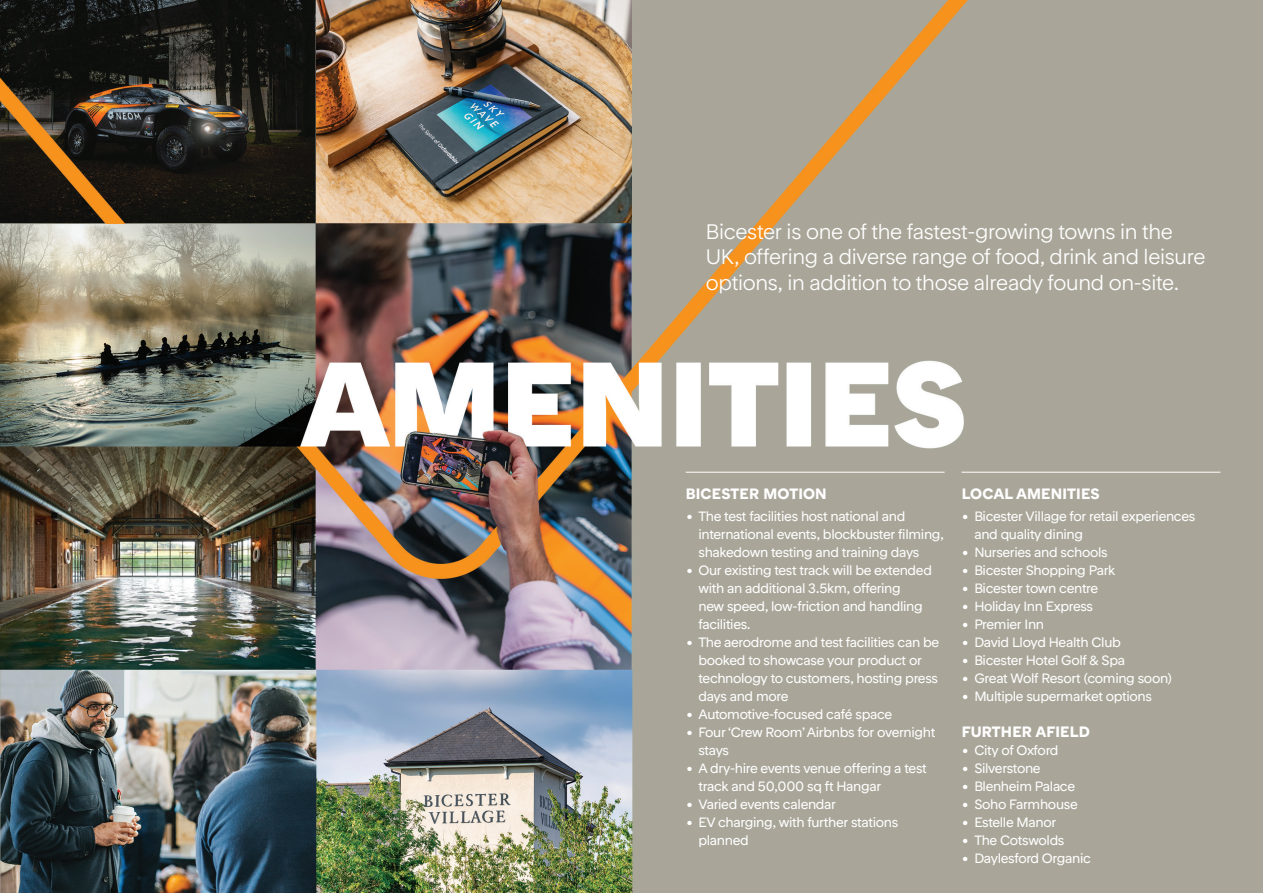
<style>
.page{position:relative;width:1263px;height:893px;background:#fff}
.page>*{position:absolute;margin:0;border:0;box-sizing:border-box;transform-origin:0 0}
.t1{font:21px/25.2px "RT Rondelle Light";letter-spacing:-.015em;color:#fff}
.t2{font:15px "RT Rondelle Bold";letter-spacing:.01em;color:#fff}
.t3{font:13.5px/18px "RT Rondelle Book";letter-spacing:-.025em;color:#fff}
</style>
<div class="page">
<img style="left:0;top:0;width:1263px;height:893px">
<hr style="left:686px;top:472px;width:258px;height:1px;background:#fff">
<hr style="left:961px;top:472px;width:259px;height:1px;background:#fff">
<p class="t1" style="left:706px;top:219px;width:501px">Bicester is one of the fastest-growing towns in the<br>UK, offering a diverse range of food, drink and leisure options, in addition to those already found on-site.</p>
<p class="t2" style="left:686px;top:484px;width:142px">BICESTER MOTION</p>
<p class="t3" style="left:698px;top:507px;width:247px;text-indent:-13px">• The test facilities host national and international events, blockbuster filming, shakedown testing and training days</p>
<p class="t3" style="left:698px;top:561px;width:235px;text-indent:-13px">• Our existing test track will be extended with an additional 3.5km, offering<br>new speed, low-friction and handling facilities.</p>
<p class="t3" style="left:698px;top:633px;width:242px;text-indent:-13px">• The aerodrome and test facilities can be booked to showcase your product or technology to customers, hosting press days and more</p>
<p class="t3" style="left:686px;top:705px;width:208px">• Automotive-focused café space</p>
<p class="t3" style="left:698px;top:723px;width:238px;text-indent:-13px">• Four ‘Crew Room’ Airbnbs for overnight stays</p>
<p class="t3" style="left:698px;top:759px;width:230px;text-indent:-13px">• A dry-hire events venue offering a test track and 50,000 sq ft Hangar</p>
<p class="t3" style="left:686px;top:795px;width:152px">• Varied events calendar</p>
<p class="t3" style="left:698px;top:813px;width:201px;text-indent:-13px">• EV charging, with further stations planned</p>
<p class="t2" style="left:962px;top:484px;width:140px">LOCAL AMENITIES</p>
<p class="t3" style="left:974px;top:507px;width:222px;text-indent:-13px">• Bicester Village for retail experiences and quality dining</p>
<p class="t3" style="left:961px;top:543px;width:148px">• Nurseries and schools</p>
<p class="t3" style="left:961px;top:561px;width:155px">• Bicester Shopping Park</p>
<p class="t3" style="left:961px;top:579px;width:138px">• Bicester town centre</p>
<p class="t3" style="left:961px;top:597px;width:133px">• Holiday Inn Express</p>
<p class="t3" style="left:961px;top:615px;width:84px">• Premier Inn</p>
<p class="t3" style="left:961px;top:633px;width:161px">• David Lloyd Health Club</p>
<p class="t3" style="left:961px;top:651px;width:165px">• Bicester Hotel Golf &amp; Spa</p>
<p class="t3" style="left:961px;top:669px;width:212px">• Great Wolf Resort (coming soon)</p>
<p class="t3" style="left:961px;top:687px;width:192px">• Multiple supermarket options</p>
<p class="t2" style="left:962px;top:722px;width:130px">FURTHER AFIELD</p>
<p class="t3" style="left:961px;top:741px;width:98px">• City of Oxford</p>
<p class="t3" style="left:961px;top:759px;width:81px">• Silverstone</p>
<p class="t3" style="left:961px;top:777px;width:115px">• Blenheim Palace</p>
<p class="t3" style="left:961px;top:795px;width:118px">• Soho Farmhouse</p>
<p class="t3" style="left:961px;top:813px;width:96px">• Estelle Manor</p>
<p class="t3" style="left:961px;top:831px;width:104px">• The Cotswolds</p>
<p class="t3" style="left:961px;top:849px;width:131px">• Daylesford Organic</p>
</div>
